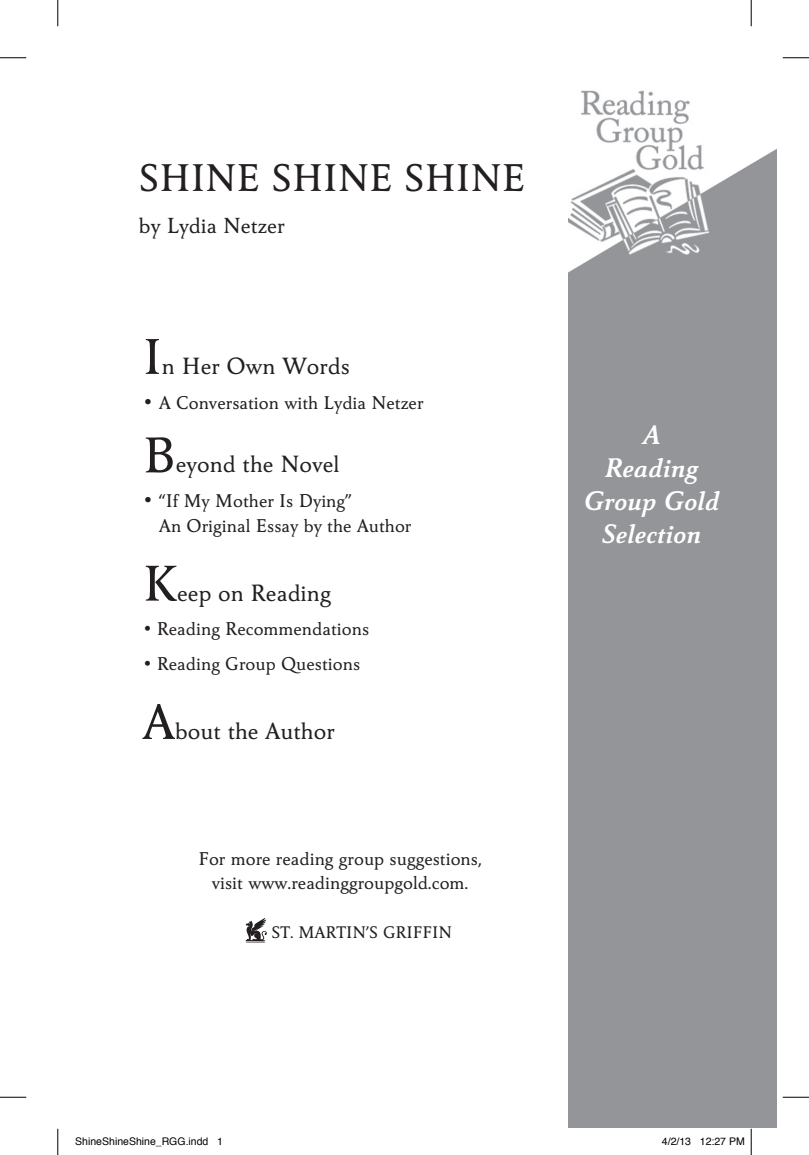
<style>
.page{position:relative;width:809px;height:1155px;background:#fff}
.page>*{position:absolute;margin:0;border:0;box-sizing:border-box;transform-origin:0 0}
.t1{font:500 40.25px "Carre Noir Std";color:#231f20}
.t2{font:italic 700 28px/33.2px "Carre Noir Std";color:#fff;text-align:center}
.t3{font:500 24.5px "Carre Noir Std";color:#231f20}
.t4{font:500 22.75px "Carre Noir Std";color:#231f20}
.t5{font:500 19.25px/24.5px "Carre Noir Std";color:#231f20;text-align:center}
.t6{font:500 17.5px "Carre Noir Std";color:#231f20}
.t7{font:10.5px "Helvetica";color:#000}
.s1{font-size:52.5px}
.s2{font-size:21px}
</style>
<div class="page">
<img style="left:568px;top:90px;width:208px;height:1037px">
<svg style="left:245px;top:919px;width:22px;height:24px"></svg>
<svg style="left:0;top:57px;width:26px;height:1px"></svg>
<svg style="left:782px;top:57px;width:26px;height:1px"></svg>
<svg style="left:0;top:1097px;width:26px;height:1px"></svg>
<svg style="left:782px;top:1097px;width:26px;height:1px"></svg>
<svg style="left:57px;top:0;width:1px;height:26px"></svg>
<svg style="left:57px;top:1129px;width:1px;height:26px"></svg>
<svg style="left:750px;top:0;width:1px;height:26px"></svg>
<svg style="left:750px;top:1129px;width:1px;height:26px"></svg>
<h1 class="t1" style="left:139px;top:154px;width:388px">SHINE SHINE SHINE</h1>
<p class="t4" style="left:139px;top:212px;width:147px">by Lydia Netzer</p>
<p class="t3" style="left:143px;top:352px;width:208px"><span class="s1">I</span>n Her Own Words</p>
<p class="t5" style="left:143px;top:390px;width:282px"><span class="s2">•</span> A Conversation with Lydia Netzer</p>
<p class="t3" style="left:143px;top:450px;width:198px"><span class="s1">B</span>eyond the Novel</p>
<p class="t5" style="left:159px;top:489px;width:254px;text-align:left;text-indent:-16px"><span class="s2">•</span> “If My Mother Is Dying”<br>An Original Essay by the Author</p>
<p class="t3" style="left:143px;top:579px;width:190px"><span class="s1">K</span>eep on Reading</p>
<p class="t5" style="left:143px;top:617px;width:228px">• Reading Recommendations</p>
<p class="t5" style="left:143px;top:652px;width:219px">• Reading Group Questions</p>
<p class="t3" style="left:143px;top:717px;width:193px"><span class="s1">A</span>bout the Author</p>
<p class="t5" style="left:198px;top:847px;width:285px">For more reading group suggestions, visit www.readinggroupgold.com.</p>
<p class="t6" style="left:271px;top:922px;width:182px">ST. MARTIN’S GRIFFIN</p>
<h2 class="t2" style="left:583px;top:418px;width:137px">A<br>Reading<br>Group Gold<br>Selection</h2>
<p class="t7" style="left:75px;top:1133px;width:149px">ShineShineShine_RGG.indd 1</p>
<p class="t7" style="left:662px;top:1133px;width:84px">4/2/13 12:27 PM</p>
</div>
